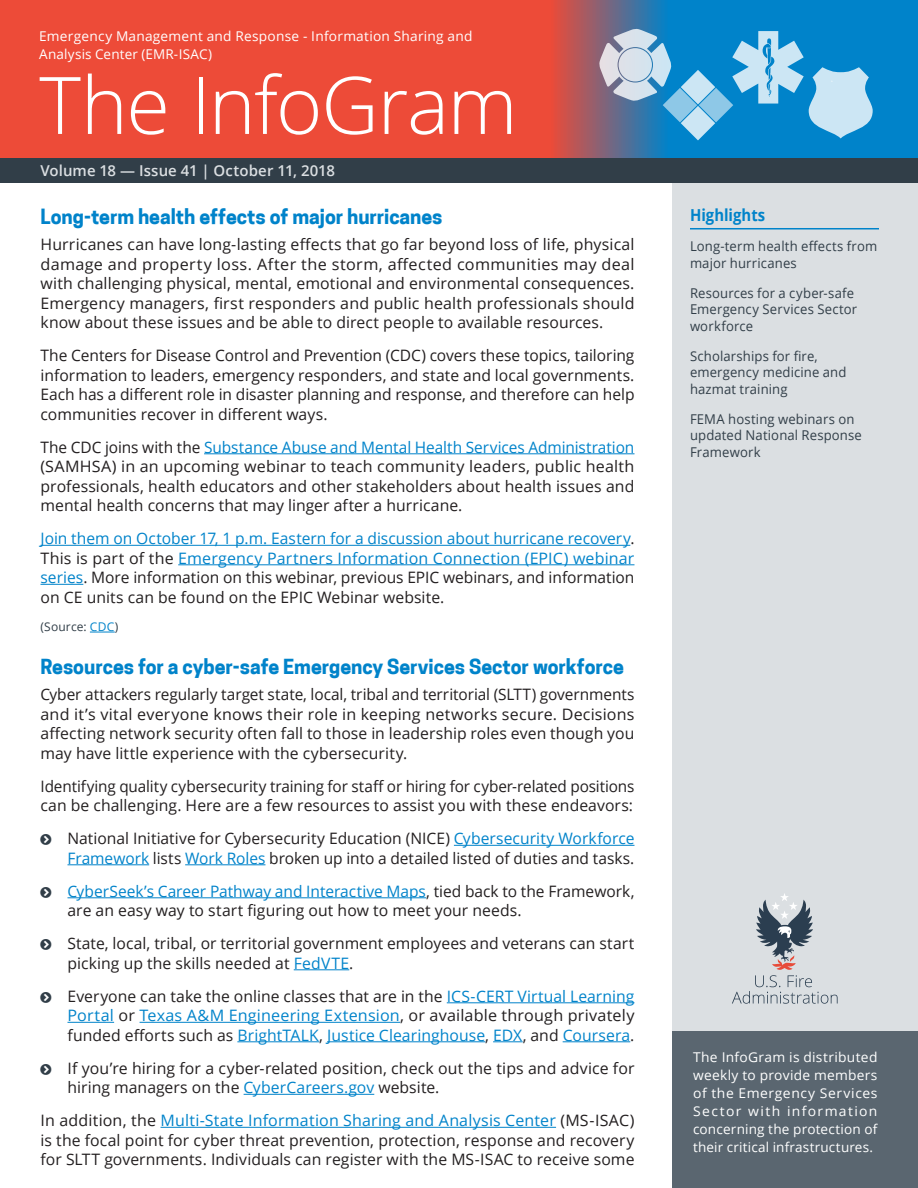
<style>
.page{position:relative;width:918px;height:1188px;background:#fff}
.page>*{position:absolute;margin:0;border:0;box-sizing:border-box;transform-origin:0 0}
.t1{font:300 79.5px "Open Sans";letter-spacing:-.02em;color:#fff}
.Subhead{font:700 19.5px "Coo Hew";letter-spacing:-.005em;color:#0083ca}
.Highlights_Heading{font:700 16.5px "Open Sans";letter-spacing:.005em;color:#0083ca;scale:.9 1}
.t2{font:15.75px/19.5px "Open Sans";color:#231f20;text-align:justify}
.t3{font:15.75px/19.5px "Open Sans";color:#0083ca;text-align:justify}
.Volume_Issue_Number{font:600 15px "Open Sans";letter-spacing:.005em;color:#dbdfe2}
.Subtitle{font:13.5px/18px "Open Sans";letter-spacing:.015em;color:#fff}
.t4{font:13.5px/16.5px "Open Sans";letter-spacing:.01em;color:#313e48}
.t5{font:12px "Open Sans";letter-spacing:.015em;color:#313e48}
.s1{color:#231f20}
.s2{color:#0083ca}
</style>
<div class="page">
<div style="left:673px;top:183px;width:245px;height:1005px;background:#dbdfe2"></div>
<div style="left:0;top:0;width:918px;height:158px;background:#ed4b38"></div>
<svg style="left:555px;top:0;width:363px;height:158px;background:#3875a7"></svg>
<svg style="left:599px;top:29px;width:274px;height:111px;background:#5aa6d2"></svg>
<svg style="left:732px;top:893px;width:106px;height:111px"></svg>
<div style="left:673px;top:1031px;width:245px;height:157px;background:#5a6670"></div>
<div style="left:0;top:158px;width:918px;height:25px;background:#313e48"></div>
<hr style="left:690px;top:228px;width:189px;height:1px;background:#0083ca">
<hr style="left:204px;top:453px;width:430px;height:1px;background:#0083ca">
<hr style="left:40px;top:545px;width:590px;height:1px;background:#0083ca">
<hr style="left:178px;top:564px;width:456px;height:1px;background:#0083ca">
<hr style="left:40px;top:584px;width:43px;height:1px;background:#0083ca">
<svg style="left:90px;top:632px;width:25px;height:1px"></svg>
<hr style="left:454px;top:845px;width:181px;height:1px;background:#0083ca">
<hr style="left:68px;top:864px;width:81px;height:1px;background:#0083ca">
<hr style="left:185px;top:864px;width:80px;height:1px;background:#0083ca">
<hr style="left:68px;top:897px;width:358px;height:1px;background:#0083ca">
<hr style="left:294px;top:969px;width:55px;height:1px;background:#0083ca">
<hr style="left:447px;top:1002px;width:188px;height:1px;background:#0083ca">
<hr style="left:68px;top:1022px;width:46px;height:1px;background:#0083ca">
<hr style="left:140px;top:1022px;width:260px;height:1px;background:#0083ca">
<hr style="left:237px;top:1041px;width:82px;height:1px;background:#0083ca">
<hr style="left:327px;top:1041px;width:158px;height:1px;background:#0083ca">
<hr style="left:493px;top:1041px;width:30px;height:1px;background:#0083ca">
<hr style="left:563px;top:1041px;width:67px;height:1px;background:#0083ca">
<hr style="left:244px;top:1094px;width:130px;height:1px;background:#0083ca">
<hr style="left:161px;top:1127px;width:395px;height:1px;background:#0083ca">
<h1 class="Subtitle" style="left:39px;top:26px;width:435px">Emergency Management and Response - Information Sharing and<br>Analysis Center (EMR-ISAC)</h1>
<p class="t1" style="left:39px;top:51px;width:480px">The InfoGram</p>
<p class="Volume_Issue_Number" style="left:40px;top:160px;width:296px">Volume 18 — Issue 41 | October 11, 2018</p>
<p class="Subhead" style="left:40px;top:205px;width:404px">Long-term health effects of major hurricanes</p>
<p class="t2" style="left:40px;top:234px;width:596px">Hurricanes can have long-lasting effects that go far beyond loss of life, physical damage and property loss. After the storm, affected communities may deal with challenging physical, mental, emotional and environmental consequences.<br>Emergency managers, first responders and public health professionals should know about these issues and be able to direct people to available resources.</p>
<p class="t2" style="left:40px;top:345px;width:596px">The Centers for Disease Control and Prevention (CDC) covers these topics, tailoring information to leaders, emergency responders, and state and local governments.<br>Each has a different role in disaster planning and response, and therefore can help communities recover in different ways.</p>
<p class="t3" style="left:40px;top:437px;width:595px"><span class="s1">The CDC joins with the</span> Substance Abuse and Mental Health Services Administration</p>
<p class="t2" style="left:40px;top:456px;width:595px">(SAMHSA) in an upcoming webinar to teach community leaders, public health professionals, health educators and other stakeholders about health issues and mental health concerns that may linger after a hurricane.</p>
<p class="t3" style="left:40px;top:528px;width:596px">Join them on October 17, 1 p.m. Eastern for a discussion about hurricane recovery<span class="s1">.<br>This is part of the</span> Emergency Partners Information Connection (EPIC) webinar series<span class="s1">. More information on this webinar, previous EPIC webinars, and information on CE units can be found on the EPIC Webinar website.</span></p>
<p class="t5" style="left:40px;top:619px;width:79px">(Source: <span class="s2">CDC</span>)</p>
<p class="Subhead" style="left:40px;top:655px;width:585px">Resources for a cyber-safe Emergency Services Sector workforce</p>
<p class="t2" style="left:40px;top:684px;width:596px">Cyber attackers regularly target state, local, tribal and territorial (SLTT) governments and it’s vital everyone knows their role in keeping networks secure. Decisions affecting network security often fall to those in leadership roles even though you may have little experience with the cybersecurity.</p>
<p class="t2" style="left:40px;top:776px;width:596px">Identifying quality cybersecurity training for staff or hiring for cyber-related positions can be challenging. Here are a few resources to assist you with these endeavors:</p>
<p class="t2" style="left:68px;top:828px;width:568px">National Initiative for Cybersecurity Education (NICE) <span class="s2">Cybersecurity Workforce<br>Framework</span> lists <span class="s2">Work Roles</span> broken up into a detailed listed of duties and tasks.</p>
<p class="t2" style="left:68px;top:881px;width:569px"><span class="s2">CyberSeek’s Career Pathway and Interactive Maps</span>, tied back to the Framework, are an easy way to start figuring out how to meet your needs.</p>
<p class="t2" style="left:68px;top:933px;width:569px">State, local, tribal, or territorial government employees and veterans can start picking up the skills needed at <span class="s2">FedVTE</span>.</p>
<p class="t2" style="left:68px;top:986px;width:569px">Everyone can take the online classes that are in the <span class="s2">ICS-CERT Virtual Learning Portal</span> or <span class="s2">Texas A&amp;M Engineering Extension</span>, or available through privately funded efforts such as <span class="s2">BrightTALK</span>, <span class="s2">Justice Clearinghouse</span>, <span class="s2">EDX</span>, and <span class="s2">Coursera</span>.</p>
<p class="t2" style="left:68px;top:1058px;width:569px">If you’re hiring for a cyber-related position, check out the tips and advice for hiring managers on the <span class="s2">CyberCareers.gov</span> website.</p>
<p class="t2" style="left:40px;top:1110px;width:596px">In addition, the <span class="s2">Multi-State Information Sharing and Analysis Center</span> (MS-ISAC) is the focal point for cyber threat prevention, protection, response and recovery for SLTT governments. Individuals can register with the MS-ISAC to receive some</p>
<p class="Highlights_Heading" style="left:690px;top:204px;width:85px">Highlights</p>
<p class="t4" style="left:690px;top:238px;width:189px">Long-term health effects from major hurricanes</p>
<p class="t4" style="left:690px;top:284px;width:169px">Resources for a cyber-safe<br>Emergency Services Sector workforce</p>
<p class="t4" style="left:690px;top:347px;width:158px">Scholarships for fire, emergency medicine and hazmat training</p>
<p class="t4" style="left:690px;top:410px;width:173px">FEMA hosting webinars on updated National Response<br>Framework</p>
<p class="Subtitle" style="left:693px;top:1048px;width:186px;text-align:justify">The InfoGram is distributed weekly to provide members of the Emergency Services Sector with information concerning the protection of their critical infrastructures.</p>
</div>
